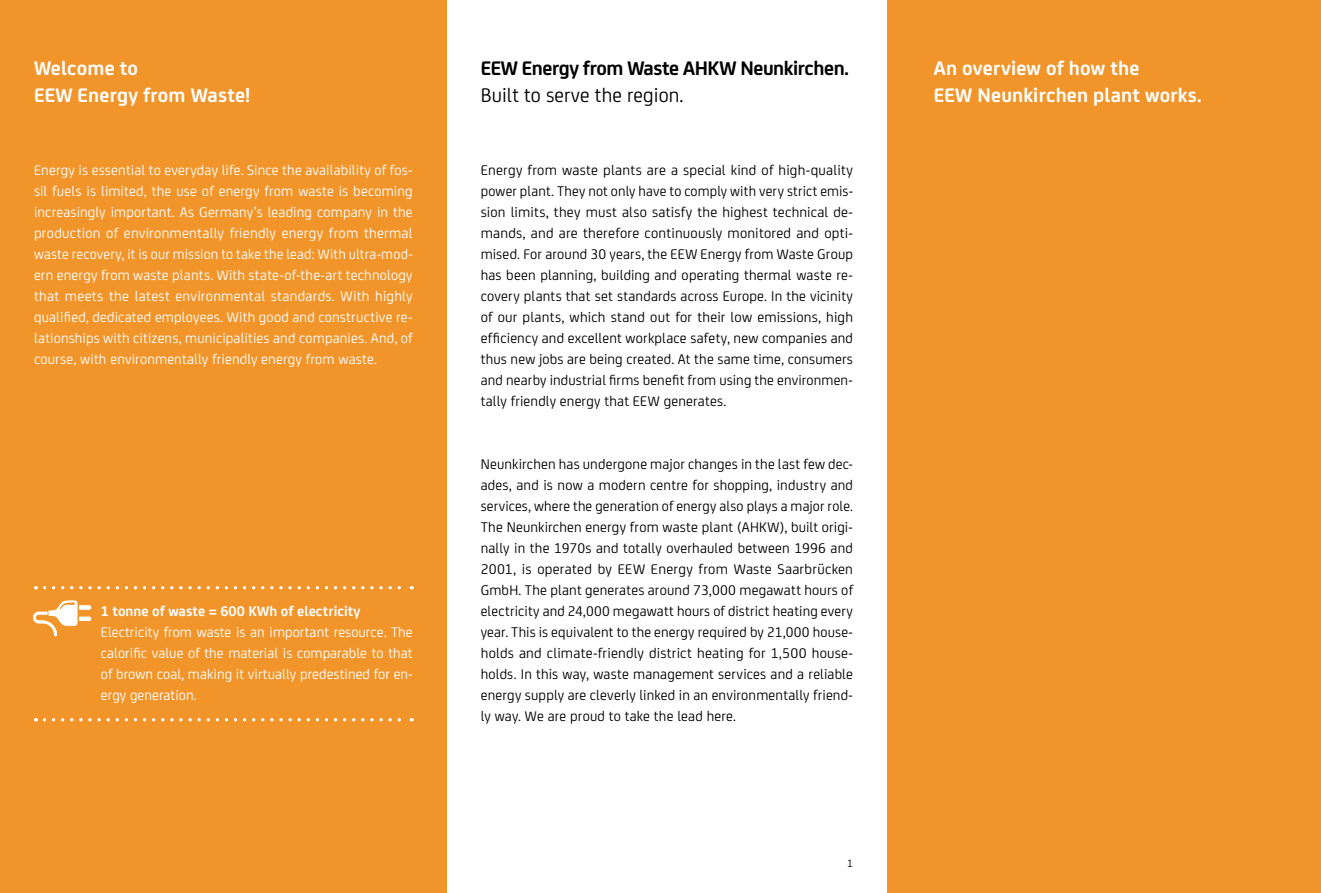
<style>
.page{position:relative;width:1321px;height:893px;background:#fff}
.page>*{position:absolute;margin:0;border:0;box-sizing:border-box;transform-origin:0 0}
.t1{font:700 21px/27px "EEW";letter-spacing:.01em;color:#fff}
.t2{font:700 21px "EEW";letter-spacing:-.02em;color:#000}
.t3{font:21px "EEW";letter-spacing:.005em;color:#000}
.t4{font:15px/21px "EEW";letter-spacing:.01em;color:#000;text-align:justify}
.t5{font:15px/21px "EEW";letter-spacing:.005em;color:#fff;text-align:justify}
.t6{font:700 15px "EEW";letter-spacing:.005em;color:#fff}
.t7{font:11.25px "EEW";color:#000}
</style>
<div class="page">
<div style="left:887px;top:0;width:433px;height:893px;background:#f1952b"></div>
<div style="left:0;top:0;width:446px;height:893px;background:#f1952b"></div>
<svg style="left:44px;top:586px;width:368px;height:3px"></svg>
<svg style="left:44px;top:718px;width:368px;height:3px"></svg>
<svg style="left:33px;top:601px;width:58px;height:35px"></svg>
<h1 class="t1" style="left:34px;top:53px;width:217px">Welcome to<br>EEW Energy from Waste!</h1>
<p class="t5" style="left:34px;top:159px;width:380px">Energy is essential to everyday life. Since the availability of fos&shy;sil fuels is limited, the use of energy from waste is becoming increasingly important. As Germany’s leading company in the production of environmentally friendly energy from thermal waste recovery, it is our mission to take the lead: With ultra-mod&shy;ern energy from waste plants. With state-of-the-art technology that meets the latest environmental standards. With highly qualified, dedicated employees. With good and constructive re&shy;lationships with citizens, municipalities and companies. And, of course, with environmentally friendly energy from waste.</p>
<p class="t6" style="left:101px;top:600px;width:261px">1 tonne of waste = 600 KWh of electricity</p>
<p class="t5" style="left:101px;top:621px;width:313px">Electricity from waste is an important resource. The calorific value of the material is comparable to that of brown coal, making it virtually predestined for en&shy;ergy generation.</p>
<h1 class="t2" style="left:480px;top:53px;width:369px">EEW Energy from Waste AHKW Neunkirchen.</h1>
<h1 class="t3" style="left:480px;top:80px;width:204px">Built to serve the region.</h1>
<p class="t4" style="left:480px;top:159px;width:374px">Energy from waste plants are a special kind of high-quality power plant. They not only have to comply with very strict emis&shy;sion limits, they must also satisfy the highest technical de&shy;mands, and are therefore continuously monitored and opti&shy;mised. For around 30 years, the EEW Energy from Waste Group has been planning, building and operating thermal waste re&shy;covery plants that set standards across Europe. In the vicinity of our plants, which stand out for their low emissions, high efficiency and excellent workplace safety, new companies and thus new jobs are being created. At the same time, consumers and nearby industrial firms benefit from using the environmen&shy;tally friendly energy that EEW generates.</p>
<p class="t4" style="left:480px;top:453px;width:374px">Neunkirchen has undergone major changes in the last few dec&shy;ades, and is now a modern centre for shopping, industry and services, where the generation of energy also plays a major role.<br>The Neunkirchen energy from waste plant (AHKW), built origi&shy;nally in the 1970s and totally overhauled between 1996 and 2001, is operated by EEW Energy from Waste Saarbrücken GmbH. The plant generates around 73,000 megawatt hours of electricity and 24,000 megawatt hours of district heating every year. This is equivalent to the energy required by 21,000 house&shy;holds and climate-friendly district heating for 1,500 house&shy;holds. In this way, waste management services and a reliable energy supply are cleverly linked in an environmentally friend&shy;ly way. We are proud to take the lead here.</p>
<p class="t7" style="left:847px;top:856px;width:7px">1</p>
<h1 class="t1" style="left:933px;top:53px;width:269px">An overview of how the<br>EEW Neunkirchen plant works.</h1>
</div>
